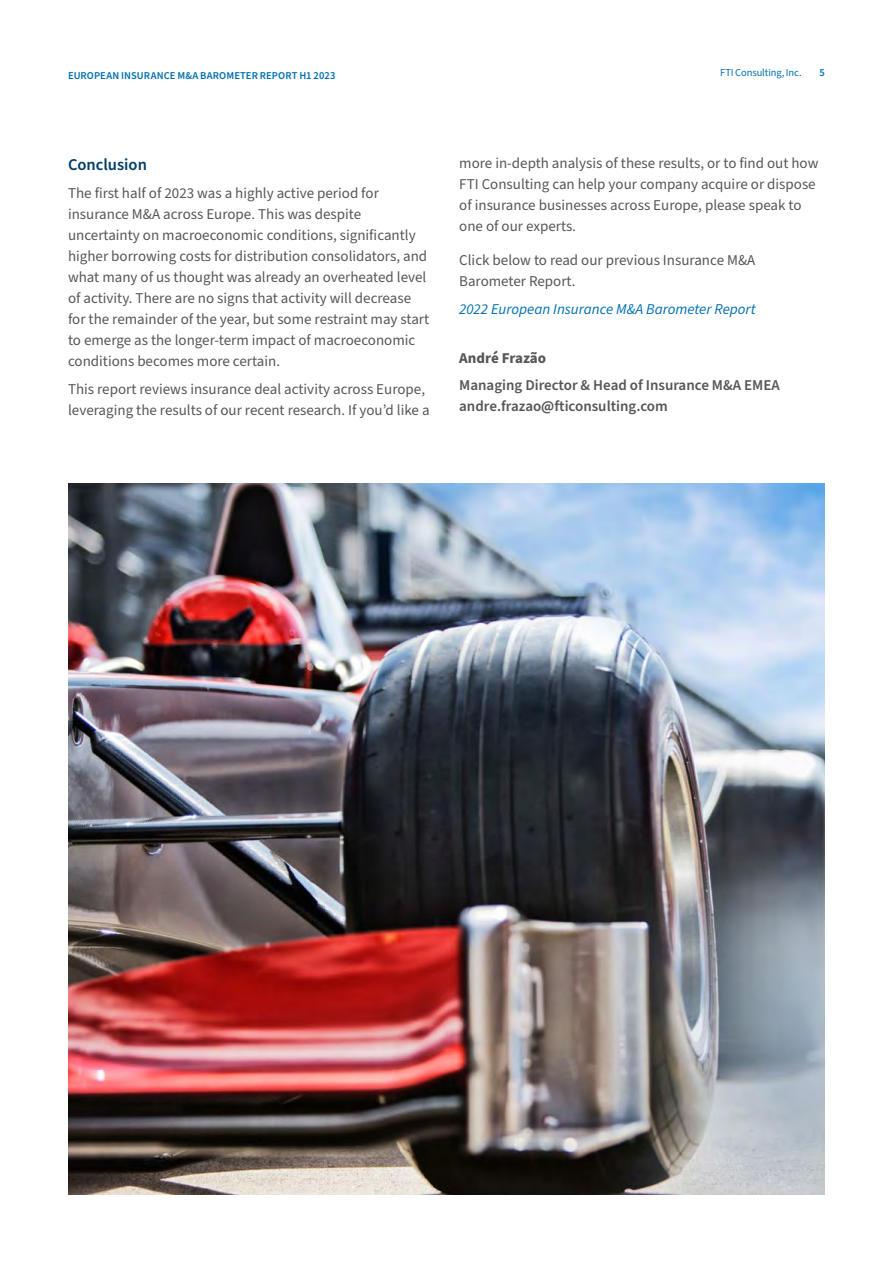
<style>
.page{position:relative;width:893px;height:1263px;background:#fff}
.page>*{position:absolute;margin:0;border:0;box-sizing:border-box;transform-origin:0 0}
.t1{font:600 16.5px "Source Sans Pro";color:#003e69}
.t2{font:15px/21px "Source Sans Pro";color:#575756}
.t3{font:600 15px/21px "Source Sans Pro";color:#575756}
.t4{font:italic 15px "Source Sans Pro";color:#0070b3}
.t5{font:700 15px "Source Sans Pro";color:#575756}
.t6{font:600 10.5px "Source Sans Pro";letter-spacing:.01em;color:#0070b3}
.t7{font:10.5px "Source Sans Pro";letter-spacing:-.01em;color:#0070b3}
</style>
<div class="page">
<img style="left:68px;top:484px;width:757px;height:711px">
<p class="t6" style="left:68px;top:68px;width:269px">EUROPEAN INSURANCE M&amp;A BAROMETER REPORT H1 2023</p>
<p class="t7" style="left:720px;top:66px;width:83px">FTI Consulting, Inc.</p>
<p class="t6" style="left:819px;top:66px;width:7px">5</p>
<p class="t1" style="left:68px;top:153px;width:80px">Conclusion</p>
<p class="t2" style="left:68px;top:183px;width:363px">The first half of 2023 was a highly active period for insurance M&amp;A across Europe. This was despite uncertainty on macroeconomic conditions, significantly higher borrowing costs for distribution consolidators, and what many of us thought was already an overheated level of activity. There are no signs that activity will decrease for the remainder of the year, but some restraint may start to emerge as the longer-term impact of macroeconomic conditions becomes more certain.</p>
<p class="t2" style="left:68px;top:378px;width:363px">This report reviews insurance deal activity across Europe, leveraging the results of our recent research. If you’d like a</p>
<p class="t2" style="left:459px;top:153px;width:361px">more in-depth analysis of these results, or to find out how FTI Consulting can help your company acquire or dispose of insurance businesses across Europe, please speak to one of our experts.</p>
<p class="t2" style="left:459px;top:250px;width:298px">Click below to read our previous Insurance M&amp;A<br>Barometer Report.</p>
<p class="t4" style="left:459px;top:299px;width:298px">2022 European Insurance M&amp;A Barometer Report</p>
<p class="t5" style="left:459px;top:348px;width:88px">André Frazão</p>
<p class="t3" style="left:459px;top:375px;width:322px">Managing Director &amp; Head of Insurance M&amp;A EMEA andre.frazao@fticonsulting.com</p>
</div>
